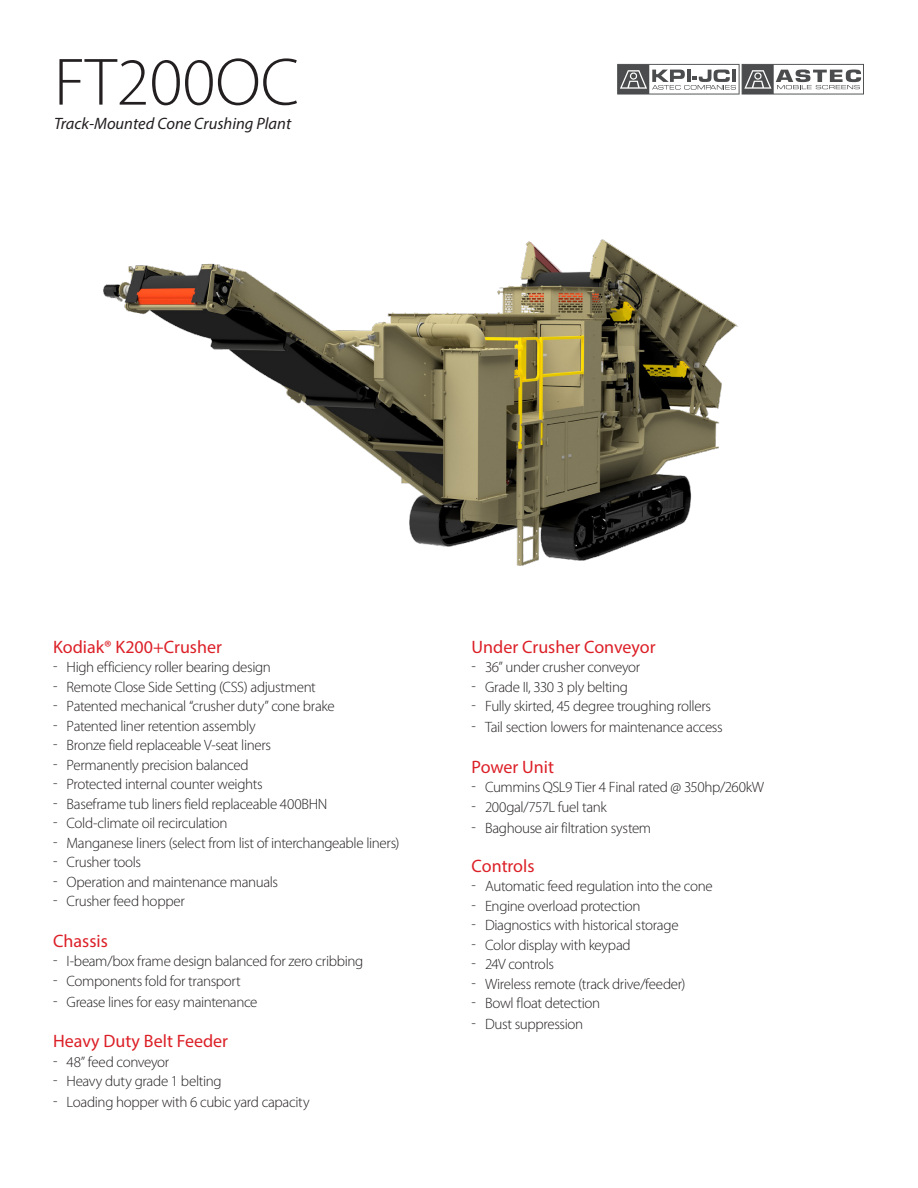
<style>
.page{position:relative;width:918px;height:1188px;background:#fff}
.page>*{position:absolute;margin:0;border:0;box-sizing:border-box;transform-origin:0 0}
.t1{font:300 67.5px "Myriad Pro";color:#231f20}
.Subheading_Detail{font:18px "Myriad Pro";color:#dc2027}
.Model_Description{font:italic 16.5px "Myriad Pro";color:#231f20}
.t2{font:300 15px "Myriad Pro";letter-spacing:-.025em;color:#231f20}
</style>
<div class="page">
<svg style="left:617px;top:64px;width:247px;height:31px"></svg>
<img style="left:103px;top:239px;width:635px;height:327px">
<p class="t1" style="left:54px;top:45px;width:247px">FT200OC</p>
<p class="Model_Description" style="left:54px;top:114px;width:239px">Track-Mounted Cone Crushing Plant</p>
<p class="Subheading_Detail" style="left:53px;top:636px;width:170px">Kodiak® K200+Crusher</p>
<p class="t2" style="left:53px;top:659px;width:219px">ʰ High efficiency roller bearing design</p>
<p class="t2" style="left:53px;top:679px;width:264px">ʰ Remote Close Side Setting (CSS) adjustment</p>
<p class="t2" style="left:53px;top:698px;width:283px">ʰ Patented mechanical “crusher duty” cone brake</p>
<p class="t2" style="left:53px;top:718px;width:204px">ʰ Patented liner retention assembly</p>
<p class="t2" style="left:53px;top:737px;width:220px">ʰ Bronze field replaceable V-seat liners</p>
<p class="t2" style="left:53px;top:757px;width:197px">ʰ Permanently precision balanced</p>
<p class="t2" style="left:53px;top:776px;width:211px">ʰ Protected internal counter weights</p>
<p class="t2" style="left:53px;top:796px;width:276px">ʰ Baseframe tub liners field replaceable 400BHN</p>
<p class="t2" style="left:53px;top:815px;width:176px">ʰ Cold-climate oil recirculation</p>
<p class="t2" style="left:53px;top:835px;width:348px">ʰ Manganese liners (select from list of interchangeable liners)</p>
<p class="t2" style="left:53px;top:854px;width:90px">ʰ Crusher tools</p>
<p class="t2" style="left:53px;top:874px;width:227px">ʰ Operation and maintenance manuals</p>
<p class="t2" style="left:53px;top:893px;width:133px">ʰ Crusher feed hopper</p>
<p class="Subheading_Detail" style="left:53px;top:930px;width:56px">Chassis</p>
<p class="t2" style="left:53px;top:953px;width:312px">ʰ I-beam/box frame design balanced for zero cribbing</p>
<p class="t2" style="left:53px;top:973px;width:189px">ʰ Components fold for transport</p>
<p class="t2" style="left:53px;top:994px;width:206px">ʰ Grease lines for easy maintenance</p>
<p class="Subheading_Detail" style="left:53px;top:1030px;width:176px">Heavy Duty Belt Feeder</p>
<p class="t2" style="left:53px;top:1054px;width:118px">ʰ 48” feed conveyor</p>
<p class="t2" style="left:53px;top:1073px;width:170px">ʰ Heavy duty grade 1 belting</p>
<p class="t2" style="left:53px;top:1094px;width:258px">ʰ Loading hopper with 6 cubic yard capacity</p>
<p class="Subheading_Detail" style="left:472px;top:636px;width:185px">Under Crusher Conveyor</p>
<p class="t2" style="left:472px;top:659px;width:170px">ʰ 36” under crusher conveyor</p>
<p class="t2" style="left:472px;top:679px;width:158px">ʰ Grade II, 330 3 ply belting</p>
<p class="t2" style="left:472px;top:698px;width:241px">ʰ Fully skirted, 45 degree troughing rollers</p>
<p class="t2" style="left:472px;top:719px;width:253px">ʰ Tail section lowers for maintenance access</p>
<p class="Subheading_Detail" style="left:472px;top:756px;width:84px">Power Unit</p>
<p class="t2" style="left:472px;top:779px;width:294px">ʰ Cummins QSL9 Tier 4 Final rated @ 350hp/260kW</p>
<p class="t2" style="left:472px;top:799px;width:137px">ʰ 200gal/757L fuel tank</p>
<p class="t2" style="left:472px;top:820px;width:181px">ʰ Baghouse air filtration system</p>
<p class="Subheading_Detail" style="left:472px;top:855px;width:64px">Controls</p>
<p class="t2" style="left:472px;top:878px;width:243px">ʰ Automatic feed regulation into the cone</p>
<p class="t2" style="left:472px;top:898px;width:171px">ʰ Engine overload protection</p>
<p class="t2" style="left:472px;top:917px;width:209px">ʰ Diagnostics with historical storage</p>
<p class="t2" style="left:472px;top:937px;width:161px">ʰ Color display with keypad</p>
<p class="t2" style="left:472px;top:956px;width:84px">ʰ 24V controls</p>
<p class="t2" style="left:472px;top:976px;width:215px">ʰ Wireless remote (track drive/feeder)</p>
<p class="t2" style="left:472px;top:995px;width:130px">ʰ Bowl float detection</p>
<p class="t2" style="left:472px;top:1016px;width:113px">ʰ Dust suppression</p>
</div>
